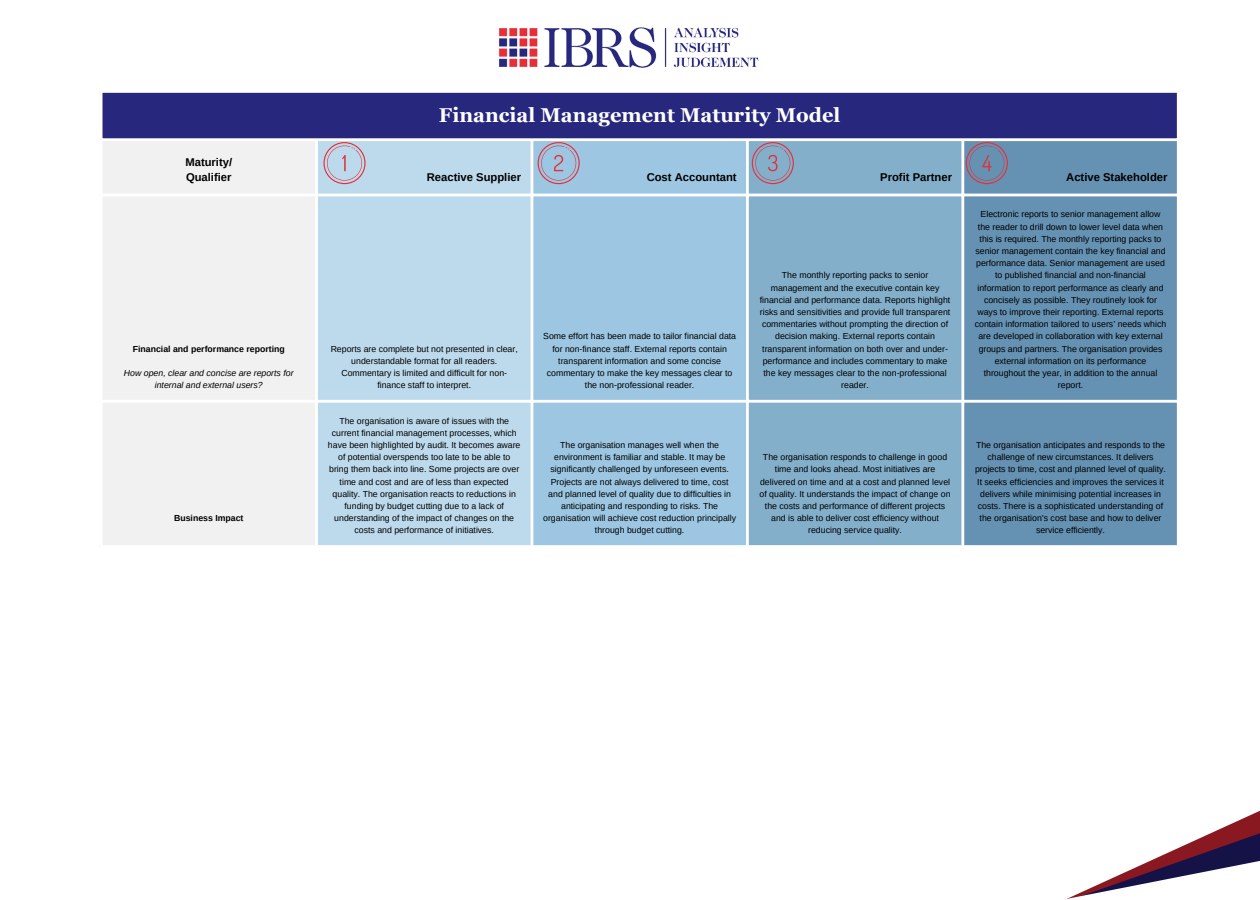
<style>
.page{position:relative;width:1260px;height:900px;background:#fff}
.page>*{position:absolute;margin:0;border:0;box-sizing:border-box;transform-origin:0 0}
.t1{font:700 20px "Georgia";color:#fff}
.t2{font:700 11.25px/15.5px "Arimo";color:#000}
.t3{font:8.75px/12.2px "Arimo";color:#000;text-align:center}
.t4{font:italic 8.75px/12.2px "Arimo";color:#000;text-align:center}
.t5{font:700 8.75px "Arimo";color:#000}
</style>
<div class="page">
<div style="left:101px;top:91px;width:1077px;height:49px;background:#26277d"></div>
<div style="left:103px;top:141px;width:212px;height:404px;background:#f1f1f1"></div>
<div style="left:318px;top:141px;width:213px;height:404px;background:#bddaec"></div>
<div style="left:533px;top:141px;width:213px;height:404px;background:#9cc6e1"></div>
<div style="left:749px;top:141px;width:212px;height:404px;background:#83afcb"></div>
<div style="left:964px;top:141px;width:213px;height:404px;background:#6591b2"></div>
<hr style="left:100px;top:93px;width:3px;height:452px;background:#fff">
<hr style="left:1177px;top:93px;width:3px;height:452px;background:#fff">
<hr style="left:100px;top:90px;width:1080px;height:3px;background:#fff">
<hr style="left:100px;top:138px;width:1080px;height:3px;background:#fff">
<hr style="left:100px;top:194px;width:1080px;height:2px;background:#fff">
<hr style="left:100px;top:400px;width:1080px;height:3px;background:#fff">
<svg style="left:1065px;top:810px;width:195px;height:90px"></svg>
<img style="left:499px;top:27px;width:260px;height:41px">
<svg style="left:323px;top:142px;width:43px;height:42px;background:#c2c3d4"></svg>
<svg style="left:538px;top:142px;width:42px;height:42px;background:#a6afc8"></svg>
<svg style="left:752px;top:142px;width:42px;height:42px;background:#919cb5"></svg>
<svg style="left:966px;top:142px;width:42px;height:42px;background:#7782a0"></svg>
<p class="t2" style="left:185px;top:154px;width:48px">Maturity/<br>Qualifier</p>
<p class="t5" style="left:133px;top:342px;width:154px">Financial and performance reporting</p>
<p class="t4" style="left:124px;top:367px;width:171px">How open, clear and concise are reports for internal and external users?</p>
<p class="t5" style="left:174px;top:512px;width:71px">Business Impact</p>
<h1 class="t1" style="left:439px;top:104px;width:403px">Financial Management Maturity Model</h1>
<p class="t2" style="left:427px;top:170px;width:96px">Reactive Supplier</p>
<p class="t2" style="left:647px;top:170px;width:91px">Cost Accountant</p>
<p class="t2" style="left:880px;top:170px;width:73px">Profit Partner</p>
<p class="t2" style="left:1066px;top:170px;width:103px">Active Stakeholder</p>
<p class="t3" style="left:331px;top:342px;width:189px">Reports are complete but not presented in clear, understandable format for all readers.<br>Commentary is limited and difficult for non&shy;finance staff to interpret.</p>
<p class="t3" style="left:328px;top:415px;width:194px">The organisation is aware of issues with the current financial management processes, which have been highlighted by audit. It becomes aware of potential overspends too late to be able to bring them back into line. Some projects are over time and cost and are of less than expected quality. The organisation reacts to reductions in funding by budget cutting due to a lack of understanding of the impact of changes on the costs and performance of initiatives.</p>
<p class="t3" style="left:543px;top:330px;width:194px">Some effort has been made to tailor financial data for non-finance staff. External reports contain transparent information and some concise commentary to make the key messages clear to the non-professional reader.</p>
<p class="t3" style="left:543px;top:439px;width:194px">The organisation manages well when the environment is familiar and stable. It may be significantly challenged by unforeseen events.<br>Projects are not always delivered to time, cost and planned level of quality due to difficulties in anticipating and responding to risks. The organisation will achieve cost reduction principally through budget cutting.</p>
<p class="t3" style="left:760px;top:269px;width:192px">The monthly reporting packs to senior management and the executive contain key financial and performance data. Reports highlight risks and sensitivities and provide full transparent commentaries without prompting the direction of decision making. External reports contain transparent information on both over and under&shy;performance and includes commentary to make the key messages clear to the non-professional reader.</p>
<p class="t3" style="left:760px;top:451px;width:193px">The organisation responds to challenge in good time and looks ahead. Most initiatives are delivered on time and at a cost and planned level of quality. It understands the impact of change on the costs and performance of different projects and is able to deliver cost efficiency without reducing service quality.</p>
<p class="t3" style="left:975px;top:208px;width:193px">Electronic reports to senior management allow the reader to drill down to lower level data when this is required. The monthly reporting packs to senior management contain the key financial and performance data. Senior management are used to published financial and non-financial information to report performance as clearly and concisely as possible. They routinely look for ways to improve their reporting. External reports contain information tailored to users’ needs which are developed in collaboration with key external groups and partners. The organisation provides external information on its performance throughout the year, in addition to the annual report.</p>
<p class="t3" style="left:975px;top:439px;width:193px">The organisation anticipates and responds to the challenge of new circumstances. It delivers projects to time, cost and planned level of quality.<br>It seeks efficiencies and improves the services it delivers while minimising potential increases in costs. There is a sophisticated understanding of the organisation’s cost base and how to deliver service efficiently.</p>
</div>
